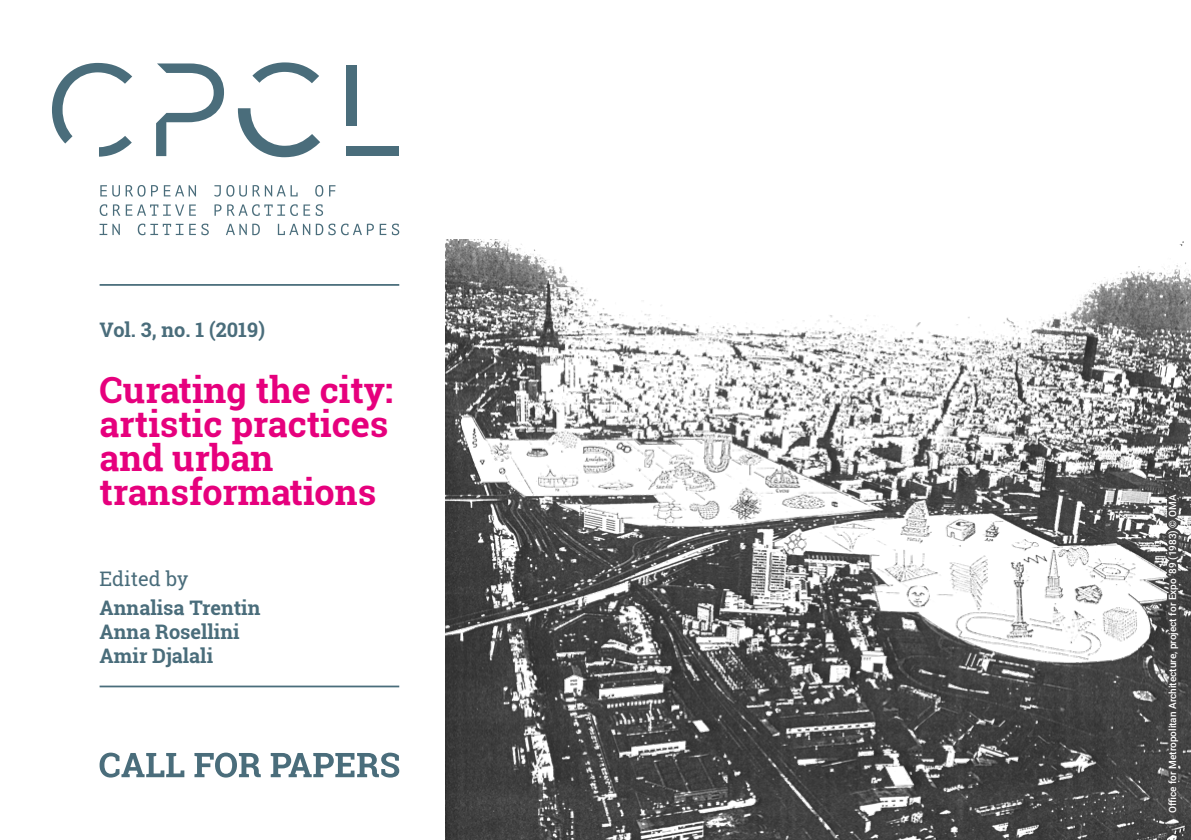
<style>
.page{position:relative;width:1191px;height:840px;background:#fff}
.page>*{position:absolute;margin:0;border:0;box-sizing:border-box;transform-origin:0 0}
.t1{font:700 36px/34px "Roboto Slab";color:#e6007d}
.t2{font:700 20px/24px "Roboto Slab";color:#4a6d7b}
.t3{font:20px "Roboto Slab";color:#4a6d7b}
.t4{font:500 10px "Roboto";color:#fff}
</style>
<div class="page">
<img style="left:445px;top:240px;width:746px;height:599px">
<hr style="left:100px;top:284px;width:299px;height:1px;background:#4a6d7b">
<hr style="left:100px;top:685px;width:299px;height:2px;background:#4a6d7b">
<svg style="left:100px;top:752px;width:299px;height:25px"></svg>
<svg style="left:100px;top:185px;width:20px;height:11px"></svg>
<svg style="left:126px;top:185px;width:32px;height:11px"></svg>
<svg style="left:164px;top:185px;width:32px;height:11px"></svg>
<svg style="left:214px;top:185px;width:33px;height:11px"></svg>
<svg style="left:253px;top:185px;width:45px;height:11px"></svg>
<svg style="left:315px;top:185px;width:8px;height:11px"></svg>
<svg style="left:329px;top:185px;width:6px;height:11px"></svg>
<svg style="left:100px;top:204px;width:7px;height:12px"></svg>
<svg style="left:113px;top:204px;width:7px;height:12px"></svg>
<svg style="left:126px;top:204px;width:70px;height:12px"></svg>
<svg style="left:214px;top:204px;width:7px;height:12px"></svg>
<svg style="left:227px;top:204px;width:83px;height:12px"></svg>
<svg style="left:316px;top:204px;width:7px;height:12px"></svg>
<svg style="left:100px;top:224px;width:20px;height:11px"></svg>
<svg style="left:138px;top:223px;width:45px;height:12px"></svg>
<svg style="left:189px;top:223px;width:20px;height:12px"></svg>
<svg style="left:226px;top:223px;width:34px;height:12px"></svg>
<svg style="left:278px;top:224px;width:32px;height:11px"></svg>
<svg style="left:316px;top:223px;width:58px;height:12px"></svg>
<svg style="left:380px;top:224px;width:6px;height:11px"></svg>
<svg style="left:392px;top:223px;width:7px;height:12px"></svg>
<div style="left:346px;top:65px;width:11px;height:60px;background:#4a6d7b"></div>
<div style="left:346px;top:146px;width:53px;height:10px;background:#4a6d7b"></div>
<svg style="left:156px;top:63px;width:68px;height:93px"></svg>
<svg style="left:252px;top:62px;width:67px;height:21px"></svg>
<svg style="left:237px;top:108px;width:83px;height:50px"></svg>
<svg style="left:52px;top:63px;width:80px;height:94px"></svg>
<svg style="left:1146px;top:489px;width:39px;height:328px;background:#626262"></svg>
<h2 class="t2" style="left:100px;top:317px;width:167px">Vol. 3, no. 1 (2019)</h2>
<h1 class="t1" style="left:100px;top:372px;width:295px">Curating the city: artistic practices and urban transformations</h1>
<h2 class="t3" style="left:100px;top:564px;width:91px">Edited by</h2>
<h2 class="t2" style="left:100px;top:595px;width:162px">Annalisa Trentin<br>Anna Rosellini<br>Amir Djalali</h2>
<p class="t4" style="left:1165px;top:812px;width:319px;rotate:-90deg">Office for Metropolitan Architecture, project for Expo ‘89 (1983) © OMA</p>
</div>
